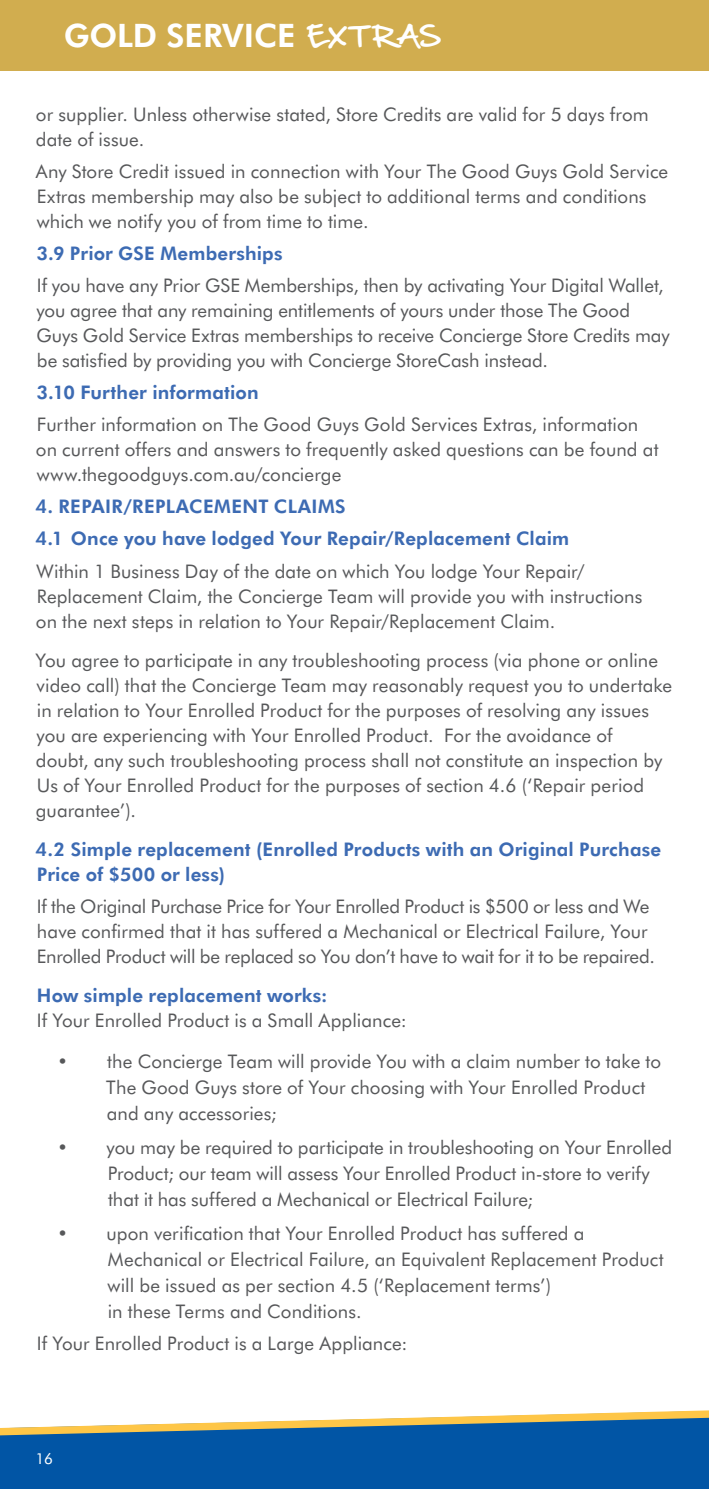
<style>
.page{position:relative;width:709px;height:1489px;background:#fff}
.page>*{position:absolute;margin:0;border:0;box-sizing:border-box;transform-origin:0 0}
.t1{font:800 32.25px "Futura BT";letter-spacing:-.005em;color:#fff}
.t2{font:18.75px/25px "Futura BT";letter-spacing:.005em;color:#57585a}
.t3{font:800 18.75px/32px "Futura BT";letter-spacing:.01em;color:#3d6bb3}
.t4{font:15px "Futura BT";color:#fff}
.s1{font-family:"Hand Of Sean";font-weight:400;font-size:25px}
</style>
<div class="page">
<div style="left:0;top:1435px;width:709px;height:53px;background:#0155a5"></div>
<svg style="left:0;top:1410px;width:709px;height:25px"></svg>
<div style="left:0;top:0;width:709px;height:71px;background:#d1ad4f"></div>
<h1 class="t1" style="left:64px;top:16px;width:378px">GOLD SERVICE <span class="s1">EXT RAS</span></h1>
<p class="t2" style="left:36px;top:101px;width:614px">or supplier. Unless otherwise stated, Store Credits are valid for 5 days from date of issue.</p>
<p class="t2" style="left:36px;top:158px;width:634px">Any Store Credit issued in connection with Your The Good Guys Gold Service<br>Extras membership may also be subject to additional terms and conditions which we notify you of from time to time.</p>
<p class="t3" style="left:36px;top:237px;width:248px">3.9 Prior GSE Memberships</p>
<p class="t2" style="left:36px;top:273px;width:635px">If you have any Prior GSE Memberships, then by activating Your Digital Wallet, you agree that any remaining entitlements of yours under those The Good Guys Gold Service Extras memberships to receive Concierge Store Credits may be satisfied by providing you with Concierge StoreCash instead.</p>
<p class="t3" style="left:36px;top:376px;width:224px">3.10 Further information</p>
<p class="t2" style="left:36px;top:412px;width:624px">Further information on The Good Guys Gold Services Extras, information on current offers and answers to frequently asked questions can be found at www.thegoodguys.com.au/concierge</p>
<p class="t3" style="left:36px;top:490px;width:535px">4. REPAIR/REPLACEMENT CLAIMS<br>4.1 Once you have lodged Your Repair/Replacement Claim</p>
<p class="t2" style="left:36px;top:558px;width:608px">Within 1 Business Day of the date on which You lodge Your Repair/<br>Replacement Claim, the Concierge Team will provide you with instructions on the next steps in relation to Your Repair/Replacement Claim.</p>
<p class="t2" style="left:36px;top:647px;width:638px">You agree to participate in any troubleshooting process (via phone or online video call) that the Concierge Team may reasonably request you to undertake in relation to Your Enrolled Product for the purposes of resolving any issues you are experiencing with Your Enrolled Product. For the avoidance of<br>doubt, any such troubleshooting process shall not constitute an inspection by Us of Your Enrolled Product for the purposes of section 4.6 (‘Repair period guarantee’).</p>
<p class="t3" style="left:36px;top:836px;width:627px;line-height:25px">4.2 Simple replacement (Enrolled Products with an Original Purchase<br>Price of $500 or less)</p>
<p class="t2" style="left:37px;top:893px;width:619px">If the Original Purchase Price for Your Enrolled Product is $500 or less and We have confirmed that it has suffered a Mechanical or Electrical Failure, Your<br>Enrolled Product will be replaced so You don’t have to wait for it to be repaired.</p>
<p class="t3" style="left:37px;top:979px;width:292px">How simple replacement works:</p>
<p class="t2" style="left:37px;top:1007px;width:371px">If Your Enrolled Product is a Small Appliance:</p>
<p class="t2" style="left:106px;top:1047px;width:556px;line-height:26.2px;text-indent:-49px">• the Concierge Team will provide You with a claim number to take to<br>The Good Guys store of Your choosing with Your Enrolled Product and any accessories;</p>
<p class="t2" style="left:108px;top:1133px;width:566px;line-height:26.2px;text-indent:-51px">• you may be required to participate in troubleshooting on Your Enrolled<br>Product; our team will assess Your Enrolled Product in-store to verify that it has suffered a Mechanical or Electrical Failure;</p>
<p class="t2" style="left:108px;top:1219px;width:557px;line-height:26.2px;text-indent:-51px">• upon verification that Your Enrolled Product has suffered a Mechanical or Electrical Failure, an Equivalent Replacement Product will be issued as per section 4.5 (‘Replacement terms’)<br>in these Terms and Conditions.</p>
<p class="t2" style="left:37px;top:1330px;width:372px">If Your Enrolled Product is a Large Appliance:</p>
<p class="t4" style="left:35px;top:1449px;width:19px">16</p>
</div>
